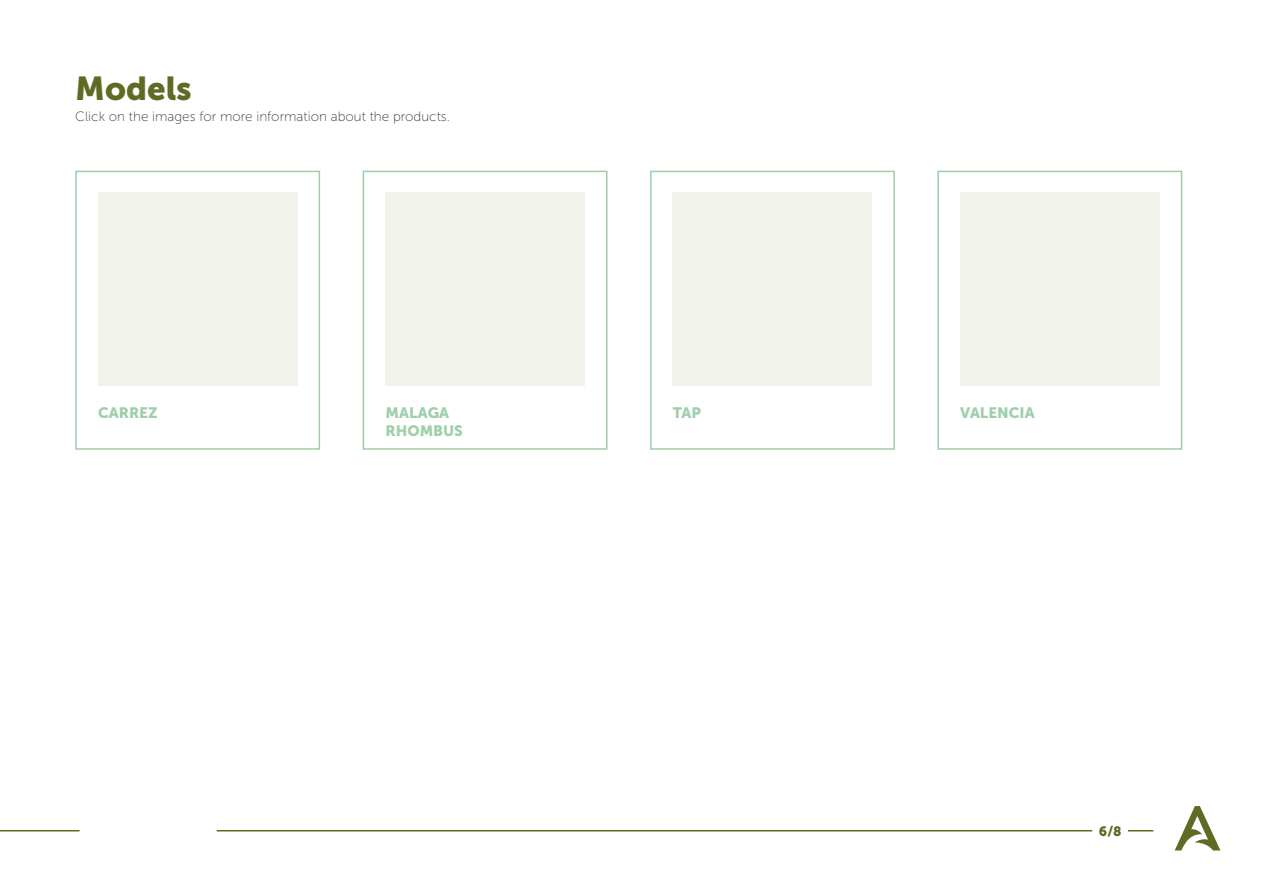
<style>
.page{position:relative;width:1263px;height:893px;background:#fff}
.page>*{position:absolute;margin:0;border:0;box-sizing:border-box;transform-origin:0 0}
.t1{font:33px "Museo Sans 900";color:#5f6b24}
.t2{font:15px "Museo Sans 900";color:#9ecfaa}
.t3{font:13.5px "Museo Sans 100";color:#3c3c3b}
.t4{font:13.5px "Museo Sans 900";color:#5f6b24}
</style>
<div class="page">
<svg style="left:1175px;top:806px;width:45px;height:44px"></svg>
<svg style="left:1128px;top:830px;width:25px;height:1px"></svg>
<hr style="left:0;top:830px;width:80px;height:1px;background:#5f6b24">
<hr style="left:217px;top:830px;width:875px;height:1px;background:#5f6b24">
<div style="left:650px;top:171px;width:245px;height:279px;border:2px solid #9ecfaa"></div>
<div style="left:960px;top:192px;width:199px;height:193px;background:#f1f3eb"></div>
<div style="left:98px;top:192px;width:199px;height:193px;background:#f1f3eb"></div>
<div style="left:673px;top:192px;width:199px;height:193px;background:#f1f3eb"></div>
<div style="left:385px;top:192px;width:200px;height:193px;background:#f1f3eb"></div>
<div style="left:937px;top:171px;width:245px;height:279px;border:2px solid #9ecfaa"></div>
<div style="left:75px;top:171px;width:245px;height:279px;border:2px solid #9ecfaa"></div>
<div style="left:363px;top:171px;width:244px;height:279px;border:2px solid #9ecfaa"></div>
<h1 class="t1" style="left:75px;top:70px;width:118px">Models</h1>
<p class="t3" style="left:75px;top:109px;width:376px">Click on the images for more information about the products.</p>
<p class="t2" style="left:98px;top:404px;width:61px">CARREZ</p>
<p class="t2" style="left:385px;top:404px;width:65px">MALAGA</p>
<p class="t2" style="left:673px;top:404px;width:30px">TAP</p>
<p class="t2" style="left:960px;top:404px;width:76px">VALENCIA</p>
<p class="t2" style="left:385px;top:422px;width:79px">RHOMBUS</p>
<p class="t4" style="left:1099px;top:823px;width:24px">6/8</p>
</div>
